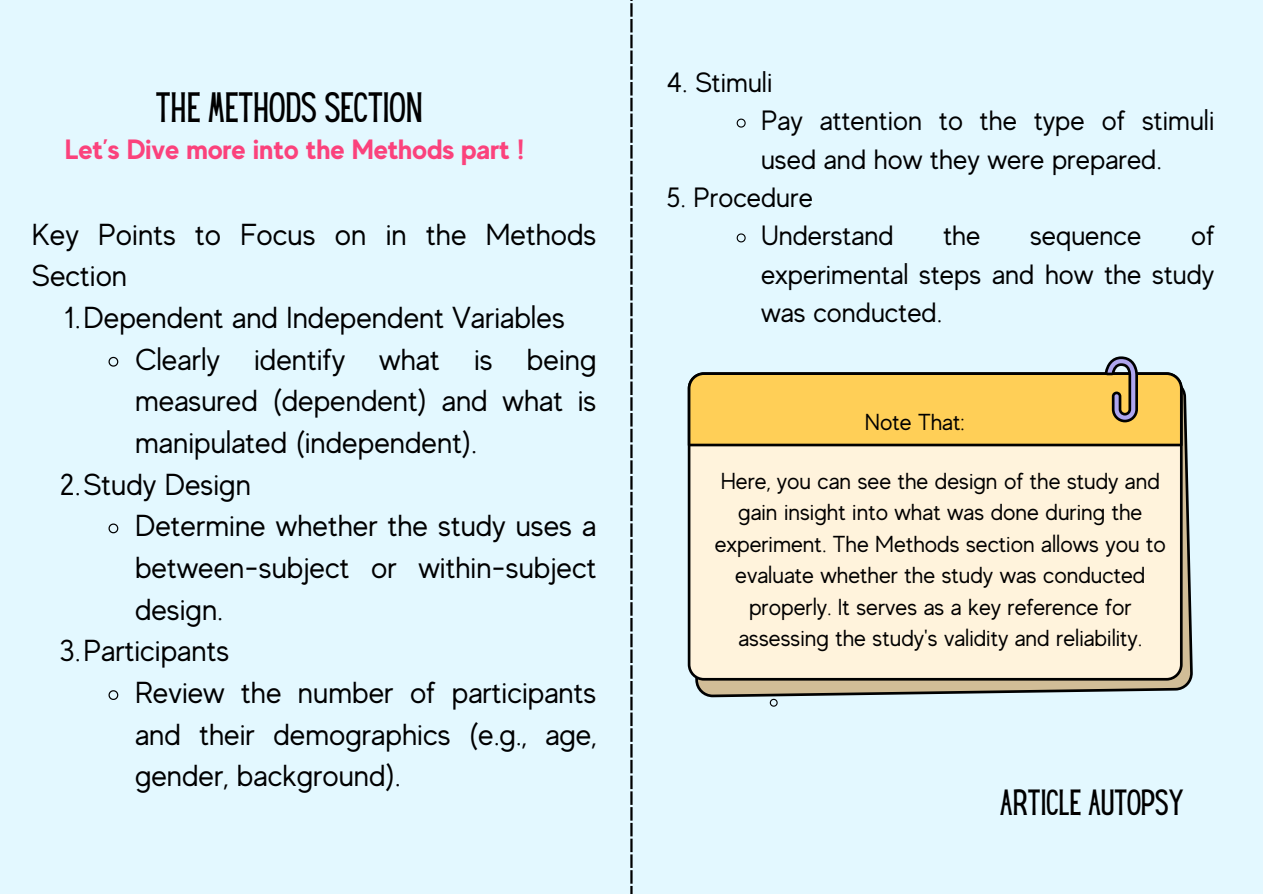
<style>
.page{position:relative;width:1263px;height:894px;background:#fff}
.page>*{position:absolute;margin:0;border:0;box-sizing:border-box;transform-origin:0 0}
.t1{font:37.05px "Hey Gotcha";color:#000}
.t2{font:31.8px "Hey Gotcha";color:#000}
.t3{font:30.3px/41.7px "MADE Evolve Sans";color:#000;text-align:justify}
.t4{font:27.9px/38.2px "MADE Evolve Sans";color:#000}
.t5{font:700 27.9px "MADE Evolve Sans";color:#fb427c}
.t6{font:23.1px/31.5px "MADE Evolve Sans";color:#000;text-align:center}
</style>
<div class="page">
<div style="left:0;top:0;width:1263px;height:893px;background:#e3f8ff"></div>
<hr style="left:630px;top:3px;width:3px;height:14px;background:#000">
<svg style="left:630px;top:19px;width:3px;height:29px"></svg>
<hr style="left:630px;top:50px;width:3px;height:14px;background:#000">
<hr style="left:630px;top:66px;width:3px;height:14px;background:#000">
<svg style="left:630px;top:82px;width:3px;height:29px"></svg>
<hr style="left:630px;top:113px;width:3px;height:14px;background:#000">
<hr style="left:630px;top:129px;width:3px;height:14px;background:#000">
<svg style="left:630px;top:145px;width:3px;height:29px"></svg>
<hr style="left:630px;top:176px;width:3px;height:14px;background:#000">
<hr style="left:630px;top:192px;width:3px;height:14px;background:#000">
<svg style="left:630px;top:208px;width:3px;height:29px"></svg>
<hr style="left:630px;top:239px;width:3px;height:14px;background:#000">
<hr style="left:630px;top:255px;width:3px;height:14px;background:#000">
<svg style="left:630px;top:271px;width:3px;height:29px"></svg>
<hr style="left:630px;top:302px;width:3px;height:14px;background:#000">
<hr style="left:630px;top:318px;width:3px;height:14px;background:#000">
<svg style="left:630px;top:334px;width:3px;height:29px"></svg>
<hr style="left:630px;top:365px;width:3px;height:14px;background:#000">
<hr style="left:630px;top:381px;width:3px;height:14px;background:#000">
<svg style="left:630px;top:397px;width:3px;height:29px"></svg>
<hr style="left:630px;top:428px;width:3px;height:14px;background:#000">
<hr style="left:630px;top:444px;width:3px;height:14px;background:#000">
<svg style="left:630px;top:460px;width:3px;height:29px"></svg>
<hr style="left:630px;top:491px;width:3px;height:14px;background:#000">
<hr style="left:630px;top:507px;width:3px;height:14px;background:#000">
<svg style="left:630px;top:523px;width:3px;height:29px"></svg>
<hr style="left:630px;top:554px;width:3px;height:14px;background:#000">
<hr style="left:630px;top:570px;width:3px;height:14px;background:#000">
<svg style="left:630px;top:586px;width:3px;height:29px"></svg>
<hr style="left:630px;top:617px;width:3px;height:14px;background:#000">
<hr style="left:630px;top:633px;width:3px;height:14px;background:#000">
<svg style="left:630px;top:649px;width:3px;height:29px"></svg>
<hr style="left:630px;top:680px;width:3px;height:14px;background:#000">
<hr style="left:630px;top:696px;width:3px;height:14px;background:#000">
<svg style="left:630px;top:712px;width:3px;height:29px"></svg>
<hr style="left:630px;top:743px;width:3px;height:14px;background:#000">
<hr style="left:630px;top:759px;width:3px;height:14px;background:#000">
<svg style="left:630px;top:775px;width:3px;height:29px"></svg>
<hr style="left:630px;top:806px;width:3px;height:14px;background:#000">
<hr style="left:630px;top:822px;width:3px;height:14px;background:#000">
<svg style="left:630px;top:838px;width:3px;height:29px"></svg>
<hr style="left:630px;top:869px;width:3px;height:14px;background:#000">
<svg style="left:630px;top:885px;width:3px;height:9px"></svg>
<svg style="left:695px;top:387px;width:498px;height:310px;fill:#d1bd97"></svg>
<div style="left:688px;top:446px;width:495px;height:234px;background:#fff3dc"></div>
<svg style="left:688px;top:356px;width:495px;height:90px"></svg>
<svg style="left:108px;top:356px;width:11px;height:11px"></svg>
<svg style="left:108px;top:523px;width:11px;height:11px"></svg>
<svg style="left:108px;top:690px;width:11px;height:10px"></svg>
<svg style="left:736px;top:118px;width:10px;height:10px"></svg>
<svg style="left:736px;top:233px;width:10px;height:10px"></svg>
<svg style="left:769px;top:698px;width:9px;height:9px"></svg>
<p class="t1" style="left:156px;top:93px;width:266px">THE METHODS SECTION</p>
<p class="t5" style="left:65px;top:133px;width:461px">Let’s Dive more into the Methods part !</p>
<h3 class="t3" style="left:32px;top:213px;width:566px">Key Points to Focus on in the Methods<br>Section</h3>
<h2 class="t3" style="left:64px;top:297px;width:502px">1.Dependent and Independent Variables</h2>
<p class="t3" style="left:135px;top:338px;width:463px">Clearly identify what is being measured (dependent) and what is manipulated (independent).</p>
<p class="t3" style="left:60px;top:463px;width:193px">2.Study Design</p>
<p class="t3" style="left:135px;top:505px;width:463px">Determine whether the study uses a between-subject or within-subject design.</p>
<p class="t3" style="left:59px;top:630px;width:172px">3.Participants</p>
<p class="t3" style="left:135px;top:671px;width:463px">Review the number of participants and their demographics (e.g., age, gender, background).</p>
<h4 class="t4" style="left:666px;top:64px;width:107px">4. Stimuli</h4>
<p class="t4" style="left:761px;top:102px;width:455px">Pay attention to the type of stimuli used and how they were prepared.</p>
<h4 class="t4" style="left:666px;top:178px;width:148px">5. Procedure</h4>
<p class="t4" style="left:761px;top:217px;width:134px">Understand</p>
<p class="t4" style="left:943px;top:217px;width:39px">the</p>
<p class="t4" style="left:1030px;top:217px;width:113px">sequence</p>
<p class="t4" style="left:761px;top:217px;width:455px;text-align:justify;text-indent:430px">of experimental steps and how the study was conducted.</p>
<p class="t6" style="left:865px;top:407px;width:102px">Note That:</p>
<p class="t6" style="left:715px;top:465px;width:453px">Here, you can see the design of the study and gain insight into what was done during the experiment. The Methods section allows you to evaluate whether the study was conducted properly. It serves as a key reference for assessing the study's validity and reliability.</p>
<h1 class="t2" style="left:1000px;top:788px;width:185px">ARTICLE AUTOPSY</h1>
</div>
